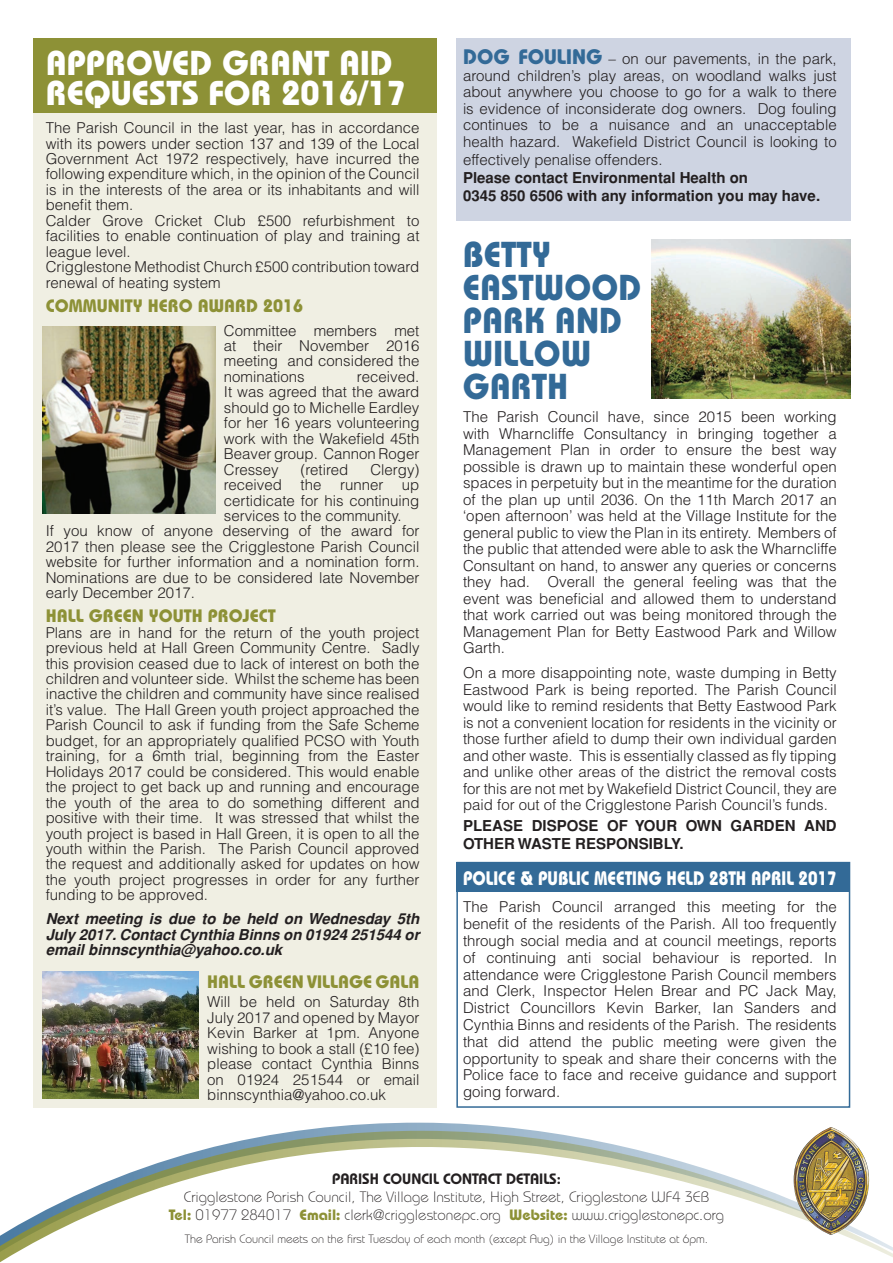
<style>
.page{position:relative;width:893px;height:1263px;background:#fff}
.page>*{position:absolute;margin:0;border:0;box-sizing:border-box;transform-origin:0 0}
.t1{font:700 36px/33px "Bauhaus";color:#336a97;scale:.96 1}
.t2{font:700 34.5px/30px "Bauhaus";color:#fff}
.t3{font:700 19.5px "Bauhaus";color:#fff;scale:.88 1}
.t4{font:700 18px "Bauhaus";color:#8d9136}
.t5{font:300 15px/15.5px "Helvetica";color:#231f20;text-align:justify}
.t6{font:300 15px/18px "Bauhaus";color:#231f20;text-align:center}
.t7{font:700 15px/18px "Helvetica";color:#231f20}
.t8{font:italic 700 15px/15.5px "Helvetica";color:#231f20;text-align:justify}
.t9{font:600 15px "Bauhaus";color:#231f20}
.t10{font:300 12px "Bauhaus";color:#231f20}
.s1{font-family:"Bauhaus";font-weight:700;font-size:21px;color:#336a97}
.s2{font-weight:700;color:#8d9136}
</style>
<div class="page">
<div style="left:456px;top:862px;width:394px;height:246px;border:2px solid #336a97"></div>
<div style="left:456px;top:862px;width:393px;height:29px;background:#336a97"></div>
<div style="left:456px;top:38px;width:394px;height:183px;background:#ced4e2"></div>
<div style="left:33px;top:77px;width:404px;height:1031px;background:#f0efe3"></div>
<div style="left:33px;top:38px;width:404px;height:75px;background:#8d9136"></div>
<svg style="left:313px;top:1122px;width:208px;height:7px"></svg>
<svg style="left:0;top:1129px;width:893px;height:134px"></svg>
<img style="left:794px;top:1127px;width:75px;height:108px">
<img style="left:651px;top:240px;width:199px;height:158px">
<img style="left:43px;top:326px;width:172px;height:188px">
<img style="left:43px;top:971px;width:155px;height:127px">
<h2 class="t2" style="left:46px;top:47px;width:362px">APPROVED GRANT AID<br>REQUESTS FOR 2016/17</h2>
<p class="t5" style="left:46px;top:120px;width:375px;text-align:left">The Parish Council in the last year, has in accordance with its powers under section 137 and 139 of the Local Government Act 1972 respectively, have incurred the following expenditure which, in the opinion of the Council is in the interests of the area or its inhabitants and will benefit them.<br>Calder Grove Cricket Club £500 refurbishment to facilities to enable continuation of play and training at league level.<br>Crigglestone Methodist Church £500 contribution toward renewal of heating system</p>
<p class="t4" style="left:46px;top:294px;width:259px">COMMUNITY HERO AWARD 2016</p>
<p class="t5" style="left:224px;top:322px;width:197px">Committee members met at their November 2016 meeting and considered the nominations</p>
<p class="t5" style="left:224px;top:368px;width:197px;text-indent:133px">received.<br>It was agreed that the award should go to Michelle Eardley for her 16 years volunteering work with the Wakefield 45th Beaver group. Cannon Roger Cressey</p>
<p class="t5" style="left:301px;top:461px;width:49px">(retired</p>
<p class="t5" style="left:370px;top:461px;width:51px">Clergy)</p>
<p class="t5" style="left:224px;top:477px;width:197px">received the runner up</p>
<p class="t5" style="left:224px;top:492px;width:197px">certidicate for his continuing</p>
<p class="t5" style="left:224px;top:507px;width:179px">services to the community.</p>
<p class="t5" style="left:46px;top:523px;width:375px">If you know of anyone deserving of the award for</p>
<p class="t5" style="left:46px;top:538px;width:375px">2017 then please see the Crigglestone Parish Council</p>
<p class="t5" style="left:46px;top:554px;width:375px">website for further information and a nomination form.</p>
<p class="t5" style="left:46px;top:569px;width:375px">Nominations are due to be considered late November</p>
<p class="t5" style="left:46px;top:585px;width:151px">early December 2017.</p>
<p class="t4" style="left:46px;top:605px;width:232px">HALL GREEN YOUTH PROJECT</p>
<p class="t5" style="left:46px;top:624px;width:375px">Plans are in hand for the return of the youth project previous held at Hall Green Community Centre. Sadly this provision ceased due to lack of interest on both the children and volunteer side. Whilst the scheme has been inactive the children and community have since realised it’s value. The Hall Green youth project approached the Parish Council to ask if funding from the Safe Scheme budget, for an appropriately qualified PCSO with Youth training, for a 6mth trial, beginning from the Easter Holidays 2017 could be considered. This would enable the project to get back up and running and encourage the youth of the area to do something different and positive with their time. It was stressed that whilst the youth project is based in Hall Green, it is open to all the youth within the Parish. The Parish Council approved the request and additionally asked for updates on how the youth project progresses in order for any further funding to be approved.</p>
<p class="t8" style="left:46px;top:911px;width:375px">Next meeting is due to be held on Wednesday 5th July 2017. Contact Cynthia Binns on 01924 251544 or email binnscynthia@yahoo.co.uk</p>
<p class="t4" style="left:207px;top:970px;width:214px">HALL GREEN VILLAGE GALA</p>
<p class="t5" style="left:207px;top:994px;width:214px">Will be held on Saturday 8th July 2017 and opened by Mayor Kevin Barker at 1pm. Anyone wishing to book a stall (£10 fee) please contact Cynthia Binns on 01924 251544 or email binnscynthia@yahoo.co.uk</p>
<p class="t5" style="left:463px;top:50px;width:375px;line-height:16.5px"><span class="s1">DOG FOULING</span> – on our pavements, in the park, around children’s play areas, on woodland walks just about anywhere you choose to go for a walk to there is evidence of inconsiderate dog owners. Dog fouling continues to be a nuisance and an unacceptable health hazard. Wakefield District Council is looking to</p>
<p class="t5" style="left:463px;top:151px;width:201px">effectively penalise offenders.</p>
<p class="t7" style="left:463px;top:169px;width:359px">Please contact Environmental Health on<br>0345 850 6506 with any information you may have.</p>
<h1 class="t1" style="left:463px;top:238px;width:188px">BETTY<br>EASTWOOD<br>PARK AND<br>WILLOW<br>GARTH</h1>
<p class="t5" style="left:463px;top:408px;width:375px;line-height:16.5px">The Parish Council have, since 2015 been working with Wharncliffe Consultancy in bringing together a Management Plan in order to ensure the best way possible is drawn up to maintain these wonderful open spaces in perpetuity but in the meantime for the duration of the plan up until 2036. On the 11th March 2017 an ‘open afternoon’ was held at the Village Institute for the general public to view the Plan in its entirety. Members of the public that attended were able to ask the Wharncliffe Consultant on hand, to answer any queries or concerns they had. Overall the general feeling was that the event was beneficial and allowed them to understand that work carried out was being monitored through the Management Plan for Betty Eastwood Park and Willow Garth.</p>
<p class="t5" style="left:463px;top:664px;width:375px;line-height:16.5px">On a more disappointing note, waste dumping in Betty Eastwood Park is being reported. The Parish Council would like to remind residents that Betty Eastwood Park is not a convenient location for residents in the vicinity or those further afield to dump their own individual garden and other waste. This is essentially classed as fly tipping and unlike other areas of the district the removal costs for this are not met by Wakefield District Council, they are paid for out of the Crigglestone Parish Council’s funds.</p>
<p class="t7" style="left:463px;top:816px;width:375px">PLEASE DISPOSE OF YOUR OWN GARDEN AND<br>OTHER WASTE RESPONSIBLY.</p>
<h3 class="t3" style="left:463px;top:866px;width:426px">POLICE &amp; PUBLIC MEETING HELD 28TH APRIL 2017</h3>
<p class="t5" style="left:463px;top:898px;width:375px;line-height:16.8px">The Parish Council arranged this meeting for the benefit of the residents of the Parish. All too frequently through social media and at council meetings, reports of continuing anti social behaviour is reported. In attendance were Crigglestone Parish Council members and Clerk, Inspector Helen Brear and PC Jack May, District Councillors Kevin Barker, Ian Sanders and Cynthia Binns and residents of the Parish. The residents that did attend the public meeting were given the opportunity to speak and share their concerns with the Police face to face and receive guidance and support going forward.</p>
<p class="t9" style="left:332px;top:1169px;width:230px">PARISH COUNCIL CONTACT DETAILS:</p>
<p class="t6" style="left:169px;top:1187px;width:557px">Crigglestone Parish Council, The Village Institute, High Street, Crigglestone WF4 3EB<br><span class="s2">Tel:</span> 01977 284017 <span class="s2">Email:</span> clerk@crigglestonepc.org <span class="s2">Website:</span> www.crigglestonepc.org</p>
<p class="t10" style="left:185px;top:1231px;width:525px">The Parish Council meets on the first Tuesday of each month (except Aug) in the Village Institute at 6pm.</p>
</div>
